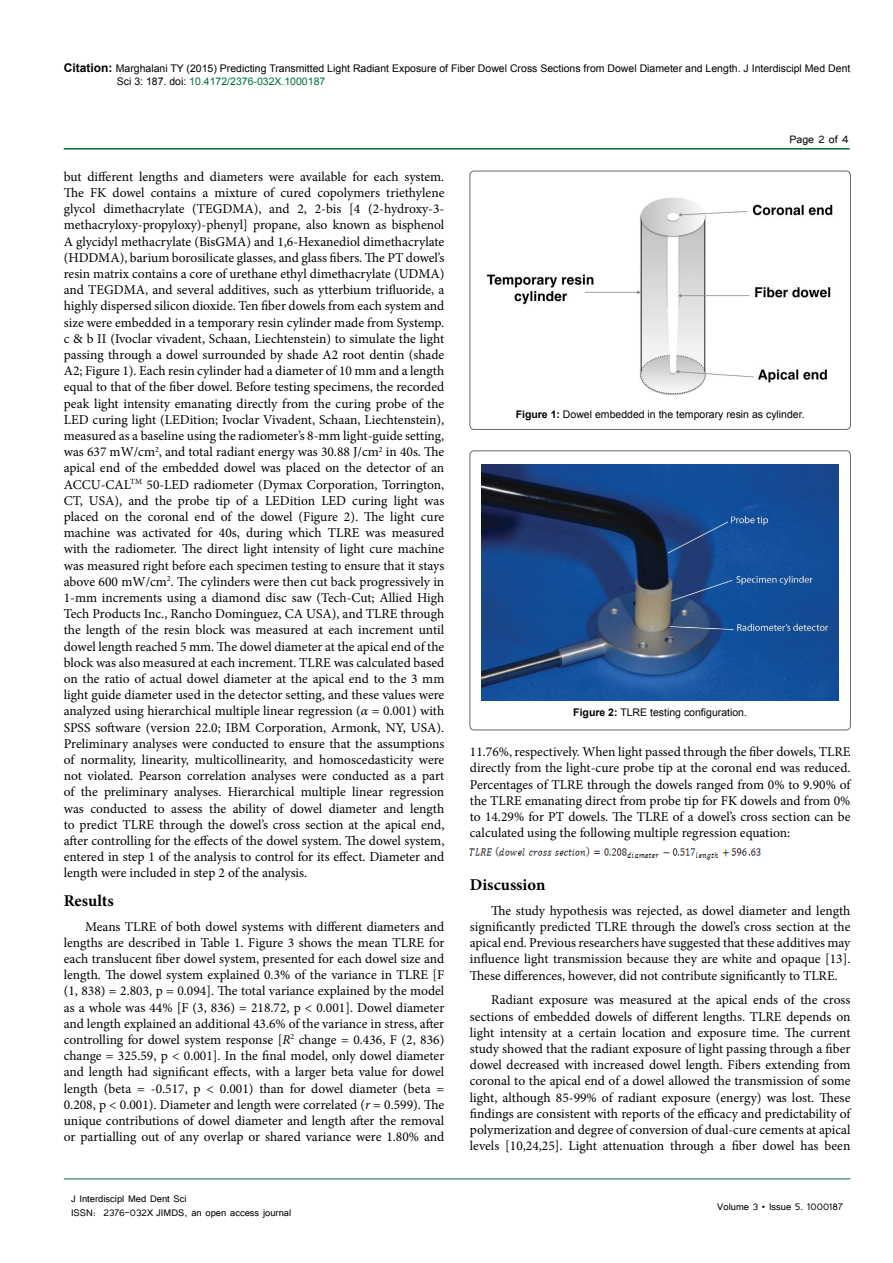
<style>
.page{position:relative;width:893px;height:1263px;background:#fff}
.page>*{position:absolute;margin:0;border:0;box-sizing:border-box;transform-origin:0 0}
.t1{font:700 16.5px "Minion Pro";color:#000}
.t2{font:13.5px/16.2px "Minion Pro";color:#000;text-align:justify}
.t3{font:13.5px "Tunga";color:#000}
.t4{font:12px/14.4px "Tunga";color:#000}
.t5{font:10.5px/12.6px "Arial";color:#000}
.s1{font-weight:700;font-size:12px}
.s2{color:#006f3b}
.s3{font-style:italic}
.s4{font-weight:700}
</style>
<div class="page">
<hr style="left:64px;top:148px;width:786px;height:2px;background:#006f3b">
<hr style="left:64px;top:1179px;width:786px;height:1px;background:#006f3b">
<img style="left:470px;top:847px;width:291px;height:13px">
<img style="left:486px;top:197px;width:347px;height:199px">
<div style="left:470px;top:171px;width:380px;height:258px;border:1px solid #686464;border-radius:4px"></div>
<img style="left:482px;top:464px;width:356px;height:236px">
<div style="left:470px;top:451px;width:380px;height:279px;border:1px solid #686464;border-radius:4px"></div>
<p class="t5" style="left:117px;top:62px;width:735px;text-indent:-53px"><span class="s1">Citation:</span> Marghalani TY (2015) Predicting Transmitted Light Radiant Exposure of Fiber Dowel Cross Sections from Dowel Diameter and Length. J Interdiscipl Med Dent<br>Sci 3: 187. doi: <span class="s2">10.4172/2376-032X.1000187</span></p>
<p class="t2" style="left:64px;top:168px;width:382px">but different lengths and diameters were available for each system.<br>The FK dowel contains a mixture of cured copolymers triethylene glycol dimethacrylate (TEGDMA), and 2, 2-bis [4 (2-hydroxy-3- methacryloxy-propyloxy)-phenyl] propane, also known as bisphenol A glycidyl methacrylate (BisGMA) and 1,6-Hexanediol dimethacrylate (HDDMA), barium borosilicate glasses, and glass fibers. The PT dowel’s resin matrix contains a core of urethane ethyl dimethacrylate (UDMA) and TEGDMA, and several additives, such as ytterbium trifluoride, a highly dispersed silicon dioxide. Ten fiber dowels from each system and size were embedded in a temporary resin cylinder made from Systemp. c &amp; b II (Ivoclar vivadent, Schaan, Liechtenstein) to simulate the light passing through a dowel surrounded by shade A2 root dentin (shade A2; Figure 1). Each resin cylinder had a diameter of 10 mm and a length equal to that of the fiber dowel. Before testing specimens, the recorded peak light intensity emanating directly from the curing probe of the LED curing light (LEDition; Ivoclar Vivadent, Schaan, Liechtenstein), measured as a baseline using the radiometer’s 8-mm light-guide setting, was 637 mW/cm<sup>2</sup>, and total radiant energy was 30.88 J/cm<sup>2</sup> in 40s. The apical end of the embedded dowel was placed on the detector of an ACCU-CAL<sup>TM</sup> 50-LED radiometer (Dymax Corporation, Torrington, CT, USA), and the probe tip of a LEDition LED curing light was placed on the coronal end of the dowel (Figure 2). The light cure machine was activated for 40s, during which TLRE was measured with the radiometer. The direct light intensity of light cure machine was measured right before each specimen testing to ensure that it stays above 600 mW/cm<sup>2</sup>. The cylinders were then cut back progressively in 1-mm increments using a diamond disc saw (Tech-Cut; Allied High Tech Products Inc., Rancho Dominguez, CA USA), and TLRE through the length of the resin block was measured at each increment until dowel length reached 5 mm. The dowel diameter at the apical end of the block was also measured at each increment. TLRE was calculated based on the ratio of actual dowel diameter at the apical end to the 3 mm light guide diameter used in the detector setting, and these values were analyzed using hierarchical multiple linear regression (<span class="s3">α</span> = 0.001) with SPSS software (version 22.0; IBM Corporation, Armonk, NY, USA).<br>Preliminary analyses were conducted to ensure that the assumptions of normality, linearity, multicollinearity, and homoscedasticity were not violated. Pearson correlation analyses were conducted as a part of the preliminary analyses. Hierarchical multiple linear regression was conducted to assess the ability of dowel diameter and length to predict TLRE through the dowel’s cross section at the apical end, after controlling for the effects of the dowel system. The dowel system, entered in step 1 of the analysis to control for its effect. Diameter and length were included in step 2 of the analysis.</p>
<p class="t1" style="left:64px;top:889px;width:51px">Results</p>
<p class="t2" style="left:64px;top:918px;width:382px;text-indent:21px">Means TLRE of both dowel systems with different diameters and lengths are described in Table 1. Figure 3 shows the mean TLRE for each translucent fiber dowel system, presented for each dowel size and length. The dowel system explained 0.3% of the variance in TLRE [F (1, 838) = 2.803, p = 0.094]. The total variance explained by the model as a whole was 44% [F (3, 836) = 218.72, p &lt; 0.001]. Dowel diameter and length explained an additional 43.6% of the variance in stress, after controlling for dowel system response [<span class="s3">R</span><sup>2</sup> change = 0.436, F (2, 836) change = 325.59, p &lt; 0.001]. In the final model, only dowel diameter and length had significant effects, with a larger beta value for dowel length (beta = -0.517, p &lt; 0.001) than for dowel diameter (beta = 0.208, p &lt; 0.001). Diameter and length were correlated (<span class="s3">r</span> = 0.599). The unique contributions of dowel diameter and length after the removal or partialling out of any overlap or shared variance were 1.80% and</p>
<p class="t4" style="left:71px;top:1190px;width:222px">J Interdiscipl Med Dent Sci<br>ISSN: 2376-032X JIMDS, an open access journal</p>
<p class="t3" style="left:790px;top:131px;width:61px">Page 2 of 4</p>
<p class="t5" style="left:516px;top:408px;width:290px"><span class="s4">Figure 1:</span> Dowel embedded in the temporary resin as cylinder.</p>
<p class="t5" style="left:573px;top:706px;width:175px"><span class="s4">Figure 2:</span> TLRE testing configuration.</p>
<p class="t2" style="left:470px;top:744px;width:382px">11.76%, respectively. When light passed through the fiber dowels, TLRE directly from the light-cure probe tip at the coronal end was reduced.<br>Percentages of TLRE through the dowels ranged from 0% to 9.90% of the TLRE emanating direct from probe tip for FK dowels and from 0% to 14.29% for PT dowels. The TLRE of a dowel’s cross section can be calculated using the following multiple regression equation:</p>
<p class="t1" style="left:470px;top:873px;width:77px">Discussion</p>
<p class="t2" style="left:470px;top:902px;width:382px;text-indent:21px">The study hypothesis was rejected, as dowel diameter and length significantly predicted TLRE through the dowel’s cross section at the apical end. Previous researchers have suggested that these additives may influence light transmission because they are white and opaque [13].<br>These differences, however, did not contribute significantly to TLRE.</p>
<p class="t2" style="left:470px;top:992px;width:382px;text-indent:21px">Radiant exposure was measured at the apical ends of the cross sections of embedded dowels of different lengths. TLRE depends on light intensity at a certain location and exposure time. The current study showed that the radiant exposure of light passing through a fiber dowel decreased with increased dowel length. Fibers extending from coronal to the apical end of a dowel allowed the transmission of some light, although 85-99% of radiant exposure (energy) was lost. These findings are consistent with reports of the efficacy and predictability of polymerization and degree of conversion of dual-cure cements at apical levels [10,24,25]. Light attenuation through a fiber dowel has been</p>
<p class="t4" style="left:717px;top:1199px;width:127px">Volume 3 • Issue 5. 1000187</p>
</div>
